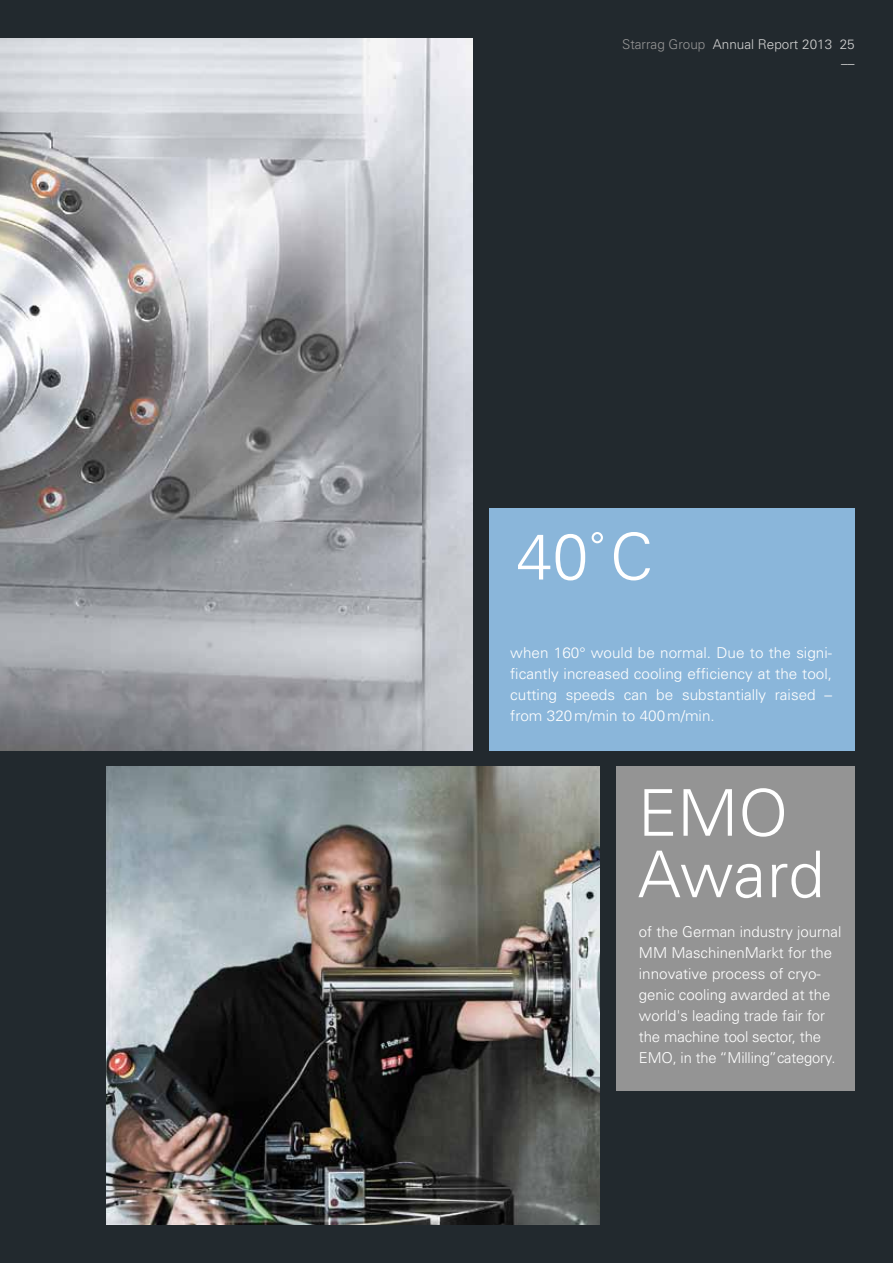
<style>
.page{position:relative;width:893px;height:1263px;background:#22292e}
.page>*{position:absolute;margin:0;border:0;box-sizing:border-box;transform-origin:0 0}
.t1{font:300 64.5px/61.5px "Univers";color:#fff}
.t2{font:300 15px/21px "Univers";color:#fff;text-align:justify}
.t3{font:300 13.5px/19.5px "Univers";color:#d2d2d2;text-align:right}
.s1{color:#949494}
</style>
<div class="page">
<div style="left:489px;top:508px;width:366px;height:242px;background:#8ab6da"></div>
<div style="left:617px;top:766px;width:238px;height:325px;background:#949494"></div>
<img style="left:106px;top:766px;width:494px;height:459px">
<img style="left:0;top:38px;width:472px;height:712px">
<p class="t3" style="left:622px;top:34px;width:234px"><span class="s1">Starrag Group</span> Annual Report 2013 25 ––</p>
<h1 class="t1" style="left:517px;top:526px;width:138px">40˚ C</h1>
<p class="t2" style="left:510px;top:642px;width:323px">when 160° would be normal. Due to the signi&shy;ficantly increased cooling efficiency at the tool, cutting speeds can be substantially raised – from 320m/min to 400m/min.</p>
<h1 class="t1" style="left:638px;top:782px;width:188px">EMO<br>Award</h1>
<p class="t2" style="left:639px;top:921px;width:204px;text-align:left">of the German industry journal<br>MM MaschinenMarkt for the innovative process of cryo&shy;genic cooling awarded at the world's leading trade fair for the machine tool sector, the<br>EMO, in the “Milling”category.</p>
</div>
